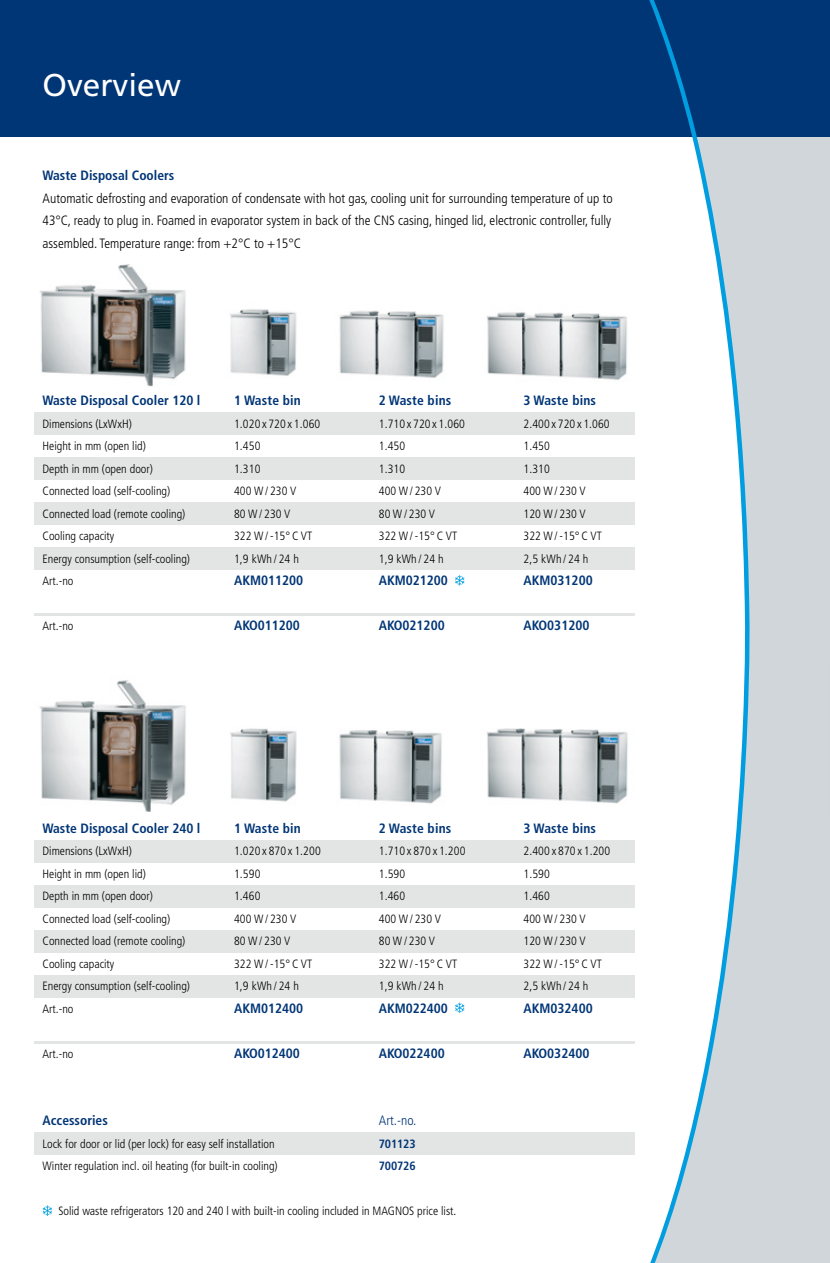
<style>
.page{position:relative;width:830px;height:1263px;background:#fff}
.page>*{position:absolute;margin:0;border:0;box-sizing:border-box;transform-origin:0 0}
.t1{font:31.5px "Frutiger";color:#fff}
.t2{font:700 condensed 13.5px "Frutiger";color:#003576}
.t3{font:300 condensed 13.5px/22.5px "Frutiger";color:#000;text-align:justify}
.t4{font:300 condensed 13.5px "Frutiger";color:#003576}
.t5{font:300 condensed 12px/22.5px "Frutiger";color:#000}
.t6{font:700 condensed 12px/22.5px "Frutiger";letter-spacing:-.01em;color:#003576}
</style>
<div class="page">
<div style="left:750px;top:136px;width:79px;height:684px;background:#d1d6da"></div>
<div style="left:750px;top:820px;width:79px;height:443px;background:#d1d6da"></div>
<div style="left:0;top:0;width:829px;height:136px;background:#003576"></div>
<svg style="left:645px;top:136px;width:105px;height:1127px"></svg>
<svg style="left:649px;top:0;width:47px;height:136px"></svg>
<img style="left:230px;top:728px;width:67px;height:74px">
<img style="left:40px;top:264px;width:146px;height:123px">
<img style="left:229px;top:309px;width:68px;height:67px">
<img style="left:339px;top:310px;width:105px;height:68px">
<img style="left:486px;top:312px;width:141px;height:68px">
<div style="left:34px;top:412px;width:600px;height:23px;background:#e3e4e4"></div>
<div style="left:34px;top:840px;width:600px;height:22px;background:#e3e4e4"></div>
<div style="left:34px;top:457px;width:600px;height:23px;background:#e3e4e4"></div>
<div style="left:34px;top:885px;width:600px;height:22px;background:#e3e4e4"></div>
<div style="left:34px;top:502px;width:600px;height:23px;background:#e3e4e4"></div>
<div style="left:34px;top:930px;width:600px;height:22px;background:#e3e4e4"></div>
<div style="left:34px;top:1132px;width:600px;height:22px;background:#e3e4e4"></div>
<div style="left:34px;top:547px;width:600px;height:23px;background:#e3e4e4"></div>
<div style="left:34px;top:975px;width:600px;height:22px;background:#e3e4e4"></div>
<hr style="left:34px;top:614px;width:600px;height:2px;background:#e3e4e4">
<hr style="left:34px;top:1041px;width:600px;height:2px;background:#e3e4e4">
<img style="left:39px;top:680px;width:147px;height:132px">
<img style="left:339px;top:730px;width:103px;height:74px">
<img style="left:486px;top:728px;width:142px;height:76px">
<svg style="left:455px;top:575px;width:9px;height:11px"></svg>
<svg style="left:455px;top:1002px;width:9px;height:11px"></svg>
<svg style="left:43px;top:1205px;width:9px;height:11px"></svg>
<svg style="left:829px;top:661px;width:1px;height:258px"></svg>
<h1 class="t1" style="left:43px;top:67px;width:140px">Overview</h1>
<p class="t2" style="left:43px;top:167px;width:133px">Waste Disposal Coolers</p>
<p class="t3" style="left:43px;top:187px;width:571px">Automatic defrosting and evaporation of condensate with hot gas, cooling unit for surrounding temperature of up to 43°C, ready to plug in. Foamed in evaporator system in back of the CNS casing, hinged lid, electronic controller, fully assembled. Temperature range: from +2°C to +15°C</p>
<p class="t2" style="left:43px;top:392px;width:159px">Waste Disposal Cooler 120 l</p>
<p class="t5" style="left:43px;top:412px;width:149px">Dimensions (LxWxH)<br>Height in mm (open lid)<br>Depth in mm (open door)<br>Connected load (self-cooling)<br>Connected load (remote cooling)<br>Cooling capacity<br>Energy consumption (self-cooling)<br>Art.-no</p>
<p class="t5" style="left:43px;top:615px;width:32px">Art.-no</p>
<p class="t2" style="left:234px;top:392px;width:68px">1 Waste bin</p>
<p class="t5" style="left:234px;top:412px;width:88px">1.020 x 720 x 1.060<br>1.450<br>1.310<br>400 W/ 230 V<br>80 W/ 230 V<br>322 W/-15° C VT<br>1,9 kWh / 24 h</p>
<p class="t2" style="left:234px;top:572px;width:71px">AKM011200</p>
<p class="t2" style="left:234px;top:617px;width:67px">AKO011200</p>
<p class="t2" style="left:378px;top:392px;width:74px">2 Waste bins</p>
<p class="t5" style="left:378px;top:412px;width:88px">1.710 x 720 x 1.060<br>1.450<br>1.310<br>400 W/ 230 V<br>80 W/ 230 V<br>322 W/-15° C VT<br>1,9 kWh / 24 h</p>
<p class="t2" style="left:378px;top:572px;width:71px">AKM021200</p>
<p class="t2" style="left:378px;top:617px;width:67px">AKO021200</p>
<p class="t2" style="left:523px;top:392px;width:74px">3 Waste bins</p>
<p class="t5" style="left:523px;top:412px;width:88px">2.400 x 720 x 1.060<br>1.450<br>1.310<br>400 W/ 230 V<br>120 W/ 230 V<br>322 W/-15° C VT<br>2,5 kWh / 24 h</p>
<p class="t2" style="left:523px;top:572px;width:71px">AKM031200</p>
<p class="t2" style="left:523px;top:617px;width:67px">AKO031200</p>
<p class="t2" style="left:43px;top:820px;width:159px">Waste Disposal Cooler 240 l</p>
<p class="t5" style="left:43px;top:840px;width:149px">Dimensions (LxWxH)<br>Height in mm (open lid)<br>Depth in mm (open door)<br>Connected load (self-cooling)<br>Connected load (remote cooling)<br>Cooling capacity<br>Energy consumption (self-cooling)<br>Art.-no</p>
<p class="t5" style="left:43px;top:1042px;width:32px">Art.-no</p>
<p class="t2" style="left:234px;top:820px;width:68px">1 Waste bin</p>
<p class="t5" style="left:234px;top:840px;width:88px">1.020 x 870 x 1.200<br>1.590<br>1.460<br>400 W/ 230 V<br>80 W/ 230 V<br>322 W/-15° C VT<br>1,9 kWh / 24 h</p>
<p class="t2" style="left:234px;top:1000px;width:71px">AKM012400</p>
<p class="t2" style="left:234px;top:1045px;width:67px">AKO012400</p>
<p class="t2" style="left:378px;top:820px;width:74px">2 Waste bins</p>
<p class="t5" style="left:378px;top:840px;width:88px">1.710 x 870 x 1.200<br>1.590<br>1.460<br>400 W/ 230 V<br>80 W/ 230 V<br>322 W/-15° C VT<br>1,9 kWh / 24 h</p>
<p class="t2" style="left:378px;top:1000px;width:71px">AKM022400</p>
<p class="t2" style="left:378px;top:1045px;width:67px">AKO022400</p>
<p class="t2" style="left:43px;top:1112px;width:67px">Accessories</p>
<p class="t5" style="left:43px;top:1132px;width:236px">Lock for door or lid (per lock) for easy self installation<br>Winter regulation incl. oil heating (for built-in cooling)</p>
<p class="t5" style="left:58px;top:1200px;width:399px">Solid waste refrigerators 120 and 240 l with built-in cooling included in MAGNOS price list.</p>
<p class="t4" style="left:378px;top:1113px;width:39px">Art.-no.</p>
<p class="t6" style="left:378px;top:1132px;width:38px">701123<br>700726</p>
<p class="t2" style="left:523px;top:820px;width:74px">3 Waste bins</p>
<p class="t5" style="left:523px;top:840px;width:88px">2.400 x 870 x 1.200<br>1.590<br>1.460<br>400 W/ 230 V<br>120 W/ 230 V<br>322 W/-15° C VT<br>2,5 kWh / 24 h</p>
<p class="t2" style="left:523px;top:1000px;width:71px">AKM032400</p>
<p class="t2" style="left:523px;top:1045px;width:67px">AKO032400</p>
</div>
